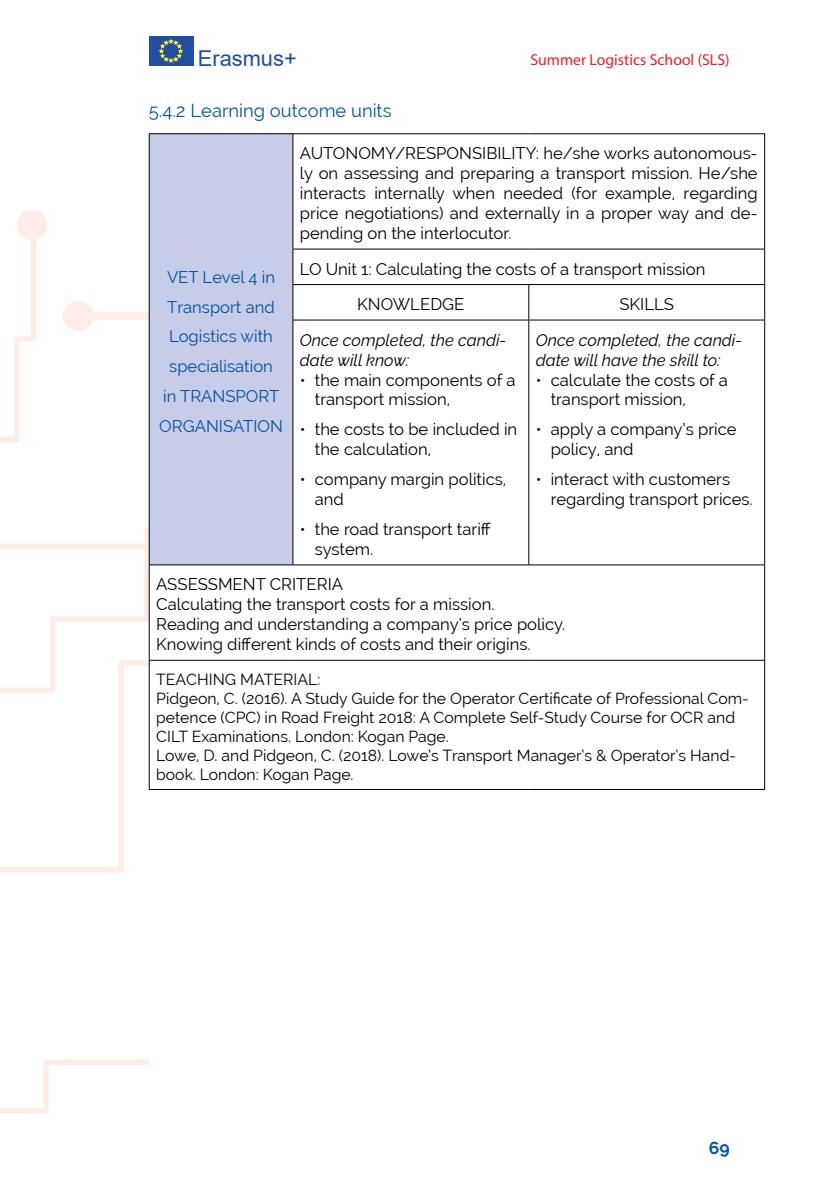
<style>
.page{position:relative;width:819px;height:1191px;background:#fff}
.page>*{position:absolute;margin:0;border:0;box-sizing:border-box;transform-origin:0 0}
.t1{font:21.88px "Arial";color:#214e9e}
.t2{font:18.38px "Raleway";color:#0056a7}
.t3{font:700 17.5px "Raleway";color:#0056a7}
.t4{font:16.62px/19.9px "Raleway";color:#000}
.t5{font:italic 16.62px/19.9px "Raleway";color:#000}
.t6{font:16.62px/29.8px "Raleway";color:#034ea2;text-align:center}
.t7{font:15.75px/18.9px "Raleway";color:#000}
.t8{font:15.75px "Myriad Pro";color:#ed1d24}
</style>
<div class="page">
<div style="left:149px;top:36px;width:44px;height:30px;background:#214e9e"></div>
<svg style="left:159px;top:39px;width:23px;height:23px"></svg>
<svg style="left:0;top:693px;width:149px;height:179px"></svg>
<svg style="left:0;top:183px;width:149px;height:510px"></svg>
<svg style="left:0;top:1060px;width:149px;height:53px"></svg>
<svg style="left:63px;top:301px;width:86px;height:195px"></svg>
<svg style="left:17px;top:210px;width:30px;height:30px"></svg>
<div style="left:149px;top:134px;width:144px;height:431px;background:#c7cde8"></div>
<hr style="left:149px;top:133px;width:144px;height:1px;background:#000">
<hr style="left:149px;top:134px;width:1px;height:115px;background:#000">
<hr style="left:149px;top:249px;width:1px;height:35px;background:#000">
<hr style="left:149px;top:284px;width:1px;height:36px;background:#000">
<hr style="left:149px;top:320px;width:1px;height:244px;background:#000">
<hr style="left:293px;top:133px;width:235px;height:1px;background:#000">
<hr style="left:292px;top:134px;width:1px;height:115px;background:#000">
<hr style="left:528px;top:133px;width:237px;height:1px;background:#000">
<hr style="left:764px;top:134px;width:1px;height:115px;background:#000">
<hr style="left:292px;top:249px;width:236px;height:1px;background:#000">
<hr style="left:292px;top:249px;width:1px;height:35px;background:#000">
<hr style="left:528px;top:249px;width:237px;height:1px;background:#000">
<hr style="left:764px;top:249px;width:1px;height:35px;background:#000">
<hr style="left:292px;top:284px;width:236px;height:1px;background:#000">
<hr style="left:292px;top:285px;width:1px;height:35px;background:#000">
<hr style="left:528px;top:284px;width:237px;height:1px;background:#000">
<hr style="left:528px;top:285px;width:1px;height:35px;background:#000">
<hr style="left:764px;top:285px;width:1px;height:35px;background:#000">
<hr style="left:292px;top:320px;width:236px;height:1px;background:#000">
<hr style="left:292px;top:320px;width:1px;height:244px;background:#000">
<hr style="left:528px;top:320px;width:237px;height:1px;background:#000">
<hr style="left:528px;top:320px;width:1px;height:244px;background:#000">
<hr style="left:764px;top:320px;width:1px;height:244px;background:#000">
<hr style="left:149px;top:564px;width:144px;height:1px;background:#000">
<hr style="left:149px;top:565px;width:1px;height:95px;background:#000">
<hr style="left:293px;top:564px;width:235px;height:1px;background:#000">
<hr style="left:528px;top:564px;width:237px;height:1px;background:#000">
<hr style="left:764px;top:565px;width:1px;height:95px;background:#000">
<hr style="left:149px;top:660px;width:144px;height:1px;background:#000">
<hr style="left:149px;top:660px;width:1px;height:129px;background:#000">
<hr style="left:293px;top:660px;width:235px;height:1px;background:#000">
<hr style="left:528px;top:660px;width:237px;height:1px;background:#000">
<hr style="left:764px;top:660px;width:1px;height:129px;background:#000">
<hr style="left:149px;top:789px;width:144px;height:1px;background:#000">
<hr style="left:293px;top:789px;width:235px;height:1px;background:#000">
<hr style="left:528px;top:789px;width:237px;height:1px;background:#000">
<h1 class="t1" style="left:198px;top:43px;width:100px">Erasmus+</h1>
<p class="t2" style="left:149px;top:99px;width:244px">5.4.2 Learning outcome units</p>
<p class="t8" style="left:530px;top:50px;width:201px">Summer Logistics School (SLS)</p>
<p class="t6" style="left:159px;top:262px;width:125px">VET Level 4 in<br>Transport and<br>Logistics with specialisation<br>in TRANSPORT<br>ORGANISATION</p>
<p class="t4" style="left:300px;top:143px;width:459px;text-align:justify">AUTONOMY/RESPONSIBILITY: he/she works autonomous&shy;ly on assessing and preparing a transport mission. He/she interacts internally when needed (for example, regarding price negotiations) and externally in a proper way and de&shy;pending on the interlocutor.</p>
<p class="t4" style="left:357px;top:251px;width:349px;line-height:35.5px;text-indent:-57px">LO Unit 1: Calculating the costs of a transport mission<br>KNOWLEDGE</p>
<p class="t4" style="left:619px;top:294px;width:56px">SKILLS</p>
<p class="t5" style="left:300px;top:330px;width:208px">Once completed, the candi&shy;date will know:</p>
<p class="t4" style="left:315px;top:369px;width:202px;text-indent:-15px">• the main components of a transport mission,</p>
<p class="t4" style="left:315px;top:419px;width:204px;text-indent:-15px">• the costs to be included in the calculation,</p>
<p class="t4" style="left:315px;top:469px;width:193px;text-indent:-15px">• company margin politics, and</p>
<p class="t4" style="left:315px;top:519px;width:178px;text-indent:-15px">• the road transport tariff system.</p>
<p class="t5" style="left:536px;top:330px;width:208px">Once completed, the candi&shy;date will have the skill to:</p>
<p class="t4" style="left:550px;top:370px;width:179px;text-indent:-15px">• calculate the costs of a transport mission,</p>
<p class="t4" style="left:550px;top:419px;width:187px;text-indent:-15px">• apply a company’s price policy, and</p>
<p class="t4" style="left:550px;top:469px;width:203px;text-indent:-15px">• interact with customers regarding transport prices.</p>
<p class="t4" style="left:156px;top:574px;width:410px">ASSESSMENT CRITERIA<br>Calculating the transport costs for a mission.<br>Reading and understanding a company’s price policy.<br>Knowing different kinds of costs and their origins.</p>
<p class="t7" style="left:156px;top:670px;width:594px">TEACHING MATERIAL:<br>Pidgeon, C. (2016). A Study Guide for the Operator Certificate of Professional Com&shy;petence (CPC) in Road Freight 2018: A Complete Self-Study Course for OCR and CILT Examinations. London: Kogan Page.<br>Lowe, D. and Pidgeon, C. (2018). Lowe’s Transport Manager’s &amp; Operator’s Hand&shy;book. London: Kogan Page.</p>
<p class="t3" style="left:708px;top:1137px;width:22px">69</p>
</div>
